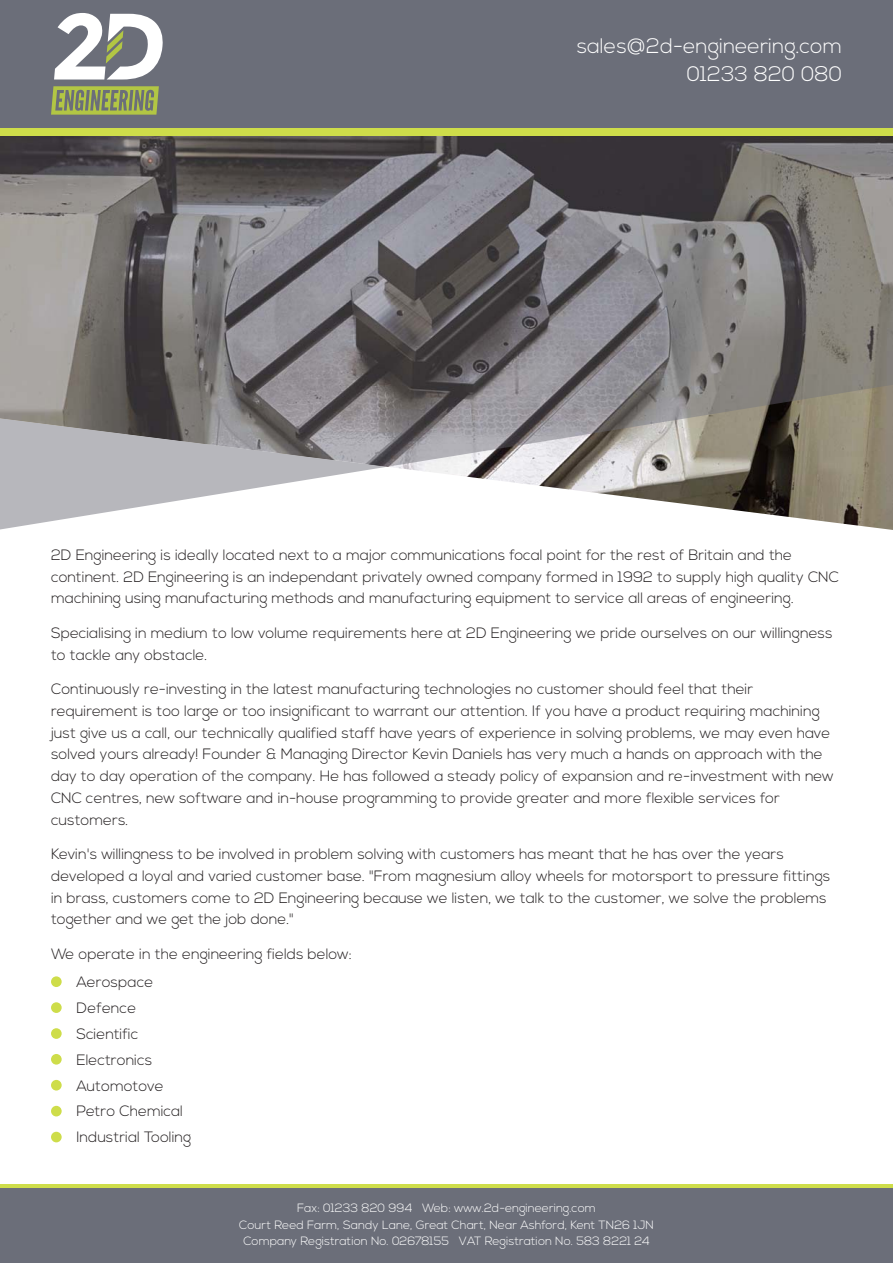
<style>
.page{position:relative;width:893px;height:1263px;background:#fff}
.page>*{position:absolute;margin:0;border:0;box-sizing:border-box;transform-origin:0 0}
.t1{font:300 21px/28.5px "Nexa";color:#fff;text-align:right}
.t2{font:300 15px/21.8px "Nexa";color:#231f20}
.t3{font:300 12px/16.5px "Nexa";color:#fff;text-align:center}
</style>
<div class="page">
<div style="left:51px;top:976px;width:11px;height:11px;background:#cedd4a;border-radius:50%"></div>
<div style="left:51px;top:1002px;width:11px;height:11px;background:#cedd4a;border-radius:50%"></div>
<div style="left:51px;top:1028px;width:11px;height:11px;background:#cedd4a;border-radius:50%"></div>
<div style="left:51px;top:1054px;width:11px;height:10px;background:#cedd4a;border-radius:50%"></div>
<div style="left:51px;top:1080px;width:11px;height:10px;background:#cedd4a;border-radius:50%"></div>
<div style="left:51px;top:1106px;width:11px;height:10px;background:#cedd4a;border-radius:50%"></div>
<div style="left:51px;top:1132px;width:11px;height:10px;background:#cedd4a;border-radius:50%"></div>
<hr style="left:0;top:1184px;width:893px;height:4px;background:#cedd4a">
<div style="left:0;top:1188px;width:893px;height:75px;background:#6b6e79"></div>
<img style="left:393px;top:467px;width:500px;height:63px">
<div style="left:0;top:128px;width:893px;height:8px;background:#cedd4a"></div>
<div style="left:0;top:0;width:893px;height:128px;background:#6b6e79"></div>
<svg style="left:51px;top:86px;width:108px;height:29px"></svg>
<svg style="left:54px;top:13px;width:109px;height:67px"></svg>
<svg style="left:0;top:467px;width:385px;height:63px"></svg>
<img style="left:0;top:136px;width:893px;height:331px">
<h1 class="t1" style="left:577px;top:35px;width:267px">sales@2d-engineering.com<br>01233 820 080</h1>
<p class="t2" style="left:51px;top:546px;width:789px">2D Engineering is ideally located next to a major communications focal point for the rest of Britain and the continent. 2D Engineering is an independant privately owned company formed in 1992 to supply high quality CNC machining using manufacturing methods and manufacturing equipment to service all areas of engineering.</p>
<p class="t2" style="left:51px;top:624px;width:783px">Specialising in medium to low volume requirements here at 2D Engineering we pride ourselves on our willingness to tackle any obstacle.</p>
<p class="t2" style="left:51px;top:680px;width:784px">Continuously re-investing in the latest manufacturing technologies no customer should feel that their requirement is too large or too insignificant to warrant our attention. If you have a product requiring machining just give us a call, our technically qualified staff have years of experience in solving problems, we may even have solved yours already! Founder &amp; Managing Director Kevin Daniels has very much a hands on approach with the day to day operation of the company. He has followed a steady policy of expansion and re-investment with new CNC centres, new software and in-house programming to provide greater and more flexible services for customers.</p>
<p class="t2" style="left:51px;top:845px;width:781px">Kevin's willingness to be involved in problem solving with customers has meant that he has over the years developed a loyal and varied customer base. "From magnesium alloy wheels for motorsport to pressure fittings in brass, customers come to 2D Engineering because we listen, we talk to the customer, we solve the problems together and we get the job done."</p>
<p class="t2" style="left:77px;top:942px;width:277px;line-height:28.2px;text-indent:-26px">We operate in the engineering fields below:<br>Aerospace</p>
<p class="t2" style="left:77px;top:997px;width:116px;line-height:26px">Defence<br>Scientific<br>Electronics<br>Automotove<br>Petro Chemical<br>Industrial Tooling</p>
<p class="t3" style="left:239px;top:1202px;width:416px">Fax: 01233 820 994 Web: www.2d-engineering.com<br>Court Reed Farm, Sandy Lane, Great Chart, Near Ashford, Kent TN26 1JN<br>Company Registration No. 02678155 VAT Registration No. 583 8221 24</p>
</div>
